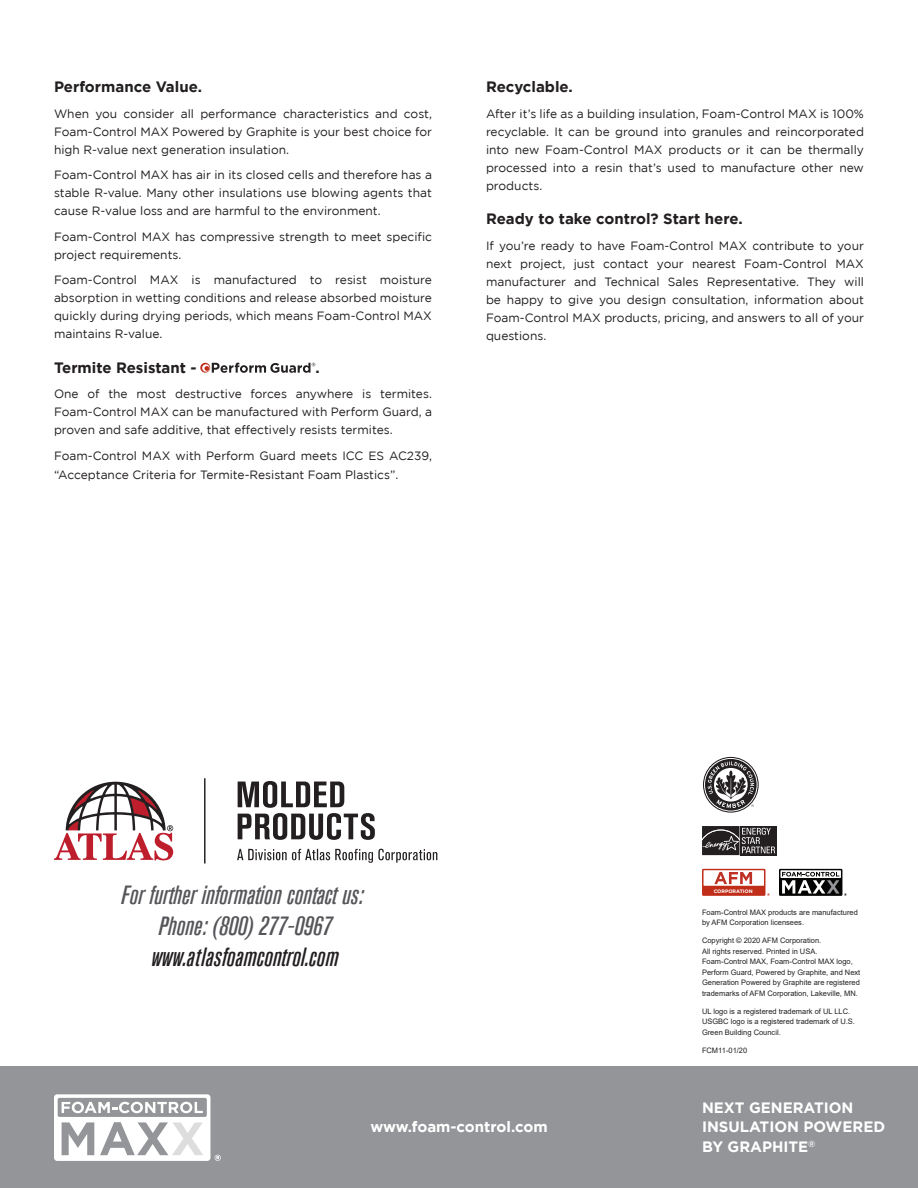
<style>
.page{position:relative;width:918px;height:1188px;background:#fff}
.page>*{position:absolute;margin:0;border:0;box-sizing:border-box;transform-origin:0 0}
.t1{font:italic 500 condensed 26.25px/30.6px "Akzidenz Grotesk BE";color:#56565a;text-align:center}
.Body_Text_Heading{font:700 15px "Gotham";color:#231f20}
.Control__Not_Comprom{font:700 15px/19.5px "Gotham";color:#fff}
.Body_Subhead{font:700 15px "Gotham";color:#fff}
.Body_Text_Justified{font:700 15px "Gotham";color:#231f20}
.Body_Text_Justified-2{font:12px/18px "Gotham";color:#231f20;text-align:justify}
.Legal_Jargin_on_Back{font:7.5px/10.5px "Arial";color:#231f20}
.t2{font:700 4.95px "Gotham";color:#fff}
.s1{color:#231f20}
</style>
<div class="page">
<div style="left:0;top:1066px;width:918px;height:122px;background:#939598"></div>
<svg style="left:54px;top:1094px;width:167px;height:67px"></svg>
<svg style="left:702px;top:826px;width:75px;height:30px;background:#4b4748"></svg>
<svg style="left:703px;top:757px;width:56px;height:56px"></svg>
<div style="left:779px;top:869px;width:63px;height:27px;background:#040503"></div>
<svg style="left:780px;top:870px;width:61px;height:8px"></svg>
<svg style="left:782px;top:872px;width:65px;height:24px"></svg>
<div style="left:702px;top:869px;width:63px;height:27px;background:#c02d19"></div>
<div style="left:704px;top:870px;width:60px;height:16px;background:#fff"></div>
<svg style="left:714px;top:872px;width:38px;height:12px"></svg>
<svg style="left:200px;top:363px;width:10px;height:10px"></svg>
<svg style="left:204px;top:363px;width:111px;height:10px"></svg>
<hr style="left:204px;top:778px;width:2px;height:86px;background:#231f20">
<svg style="left:238px;top:781px;width:137px;height:59px"></svg>
<svg style="left:237px;top:849px;width:200px;height:14px"></svg>
<svg style="left:54px;top:782px;width:119px;height:78px"></svg>
<p class="Body_Text_Heading" style="left:54px;top:78px;width:150px">Performance Value.</p>
<p class="Body_Text_Justified-2" style="left:54px;top:104px;width:379px">When you consider all performance characteristics and cost, Foam‑Control MAX Powered by Graphite is your best choice for high R-value next generation insulation.</p>
<p class="Body_Text_Justified-2" style="left:54px;top:166px;width:379px">Foam-Control MAX has air in its closed cells and therefore has a stable R-value. Many other insulations use blowing agents that cause R-value loss and are harmful to the environment.</p>
<p class="Body_Text_Justified-2" style="left:54px;top:227px;width:380px">Foam-Control MAX has compressive strength to meet specific project requirements.</p>
<p class="Body_Text_Justified-2" style="left:54px;top:271px;width:380px">Foam-Control MAX is manufactured to resist moisture absorption in wetting conditions and release absorbed moisture quickly during drying periods, which means Foam‑Control MAX maintains R-value.</p>
<p class="Body_Text_Heading" style="left:54px;top:359px;width:144px">Termite Resistant -</p>
<p class="Body_Text_Heading" style="left:315px;top:359px;width:6px">.</p>
<p class="Body_Text_Justified-2" style="left:54px;top:385px;width:380px">One of the most destructive forces anywhere is termites.<br>Foam‑Control MAX can be manufactured with Perform Guard, a proven and safe additive, that effectively resists termites.</p>
<p class="Body_Text_Justified-2" style="left:54px;top:446px;width:380px;line-height:19.5px">Foam-Control MAX with Perform Guard meets ICC ES AC239, “Acceptance Criteria for Termite-Resistant Foam Plastics”.</p>
<p class="Body_Text_Justified" style="left:486px;top:78px;width:88px">Recyclable.</p>
<p class="Body_Text_Justified-2" style="left:486px;top:104px;width:380px">After it’s life as a building insulation, Foam-Control MAX is 100% recyclable. It can be ground into granules and reincorporated into new Foam-Control MAX products or it can be thermally processed into a resin that’s used to manufacture other new products.</p>
<p class="Body_Text_Heading" style="left:486px;top:210px;width:258px">Ready to take control? Start here.</p>
<p class="Body_Text_Justified-2" style="left:486px;top:236px;width:380px">If you’re ready to have Foam-Control MAX contribute to your next project, just contact your nearest Foam-Control MAX manufacturer and Technical Sales Representative. They will be happy to give you design consultation, information about Foam-Control MAX products, pricing, and answers to all of your questions.</p>
<p class="t1" style="left:121px;top:880px;width:244px">For further information contact us:<br>Phone: (800) 277-0967 <span class="s1">www.atlasfoamcontrol.com</span></p>
<p class="t2" style="left:714px;top:888px;width:41px">CORPORATION</p>
<p class="Legal_Jargin_on_Back" style="left:702px;top:907px;width:157px">Foam-Control MAX products are manufactured by AFM Corporation licensees.</p>
<p class="Legal_Jargin_on_Back" style="left:702px;top:935px;width:160px">Copyright © 2020 AFM Corporation.<br>All rights reserved. Printed in USA.<br>Foam-Control MAX, Foam-Control MAX logo, Perform Guard, Powered by Graphite, and Next Generation Powered by Graphite are registered trademarks of AFM Corporation, Lakeville, MN.</p>
<p class="Legal_Jargin_on_Back" style="left:702px;top:1006px;width:154px">UL logo is a registered trademark of UL LLC.<br>USGBC logo is a registered trademark of U.S.<br>Green Building Council.</p>
<p class="Legal_Jargin_on_Back" style="left:702px;top:1045px;width:47px">FCM11-01/20</p>
<p class="Body_Subhead" style="left:370px;top:1118px;width:179px">www.foam-control.com</p>
<p class="Control__Not_Comprom" style="left:702px;top:1097px;width:185px">NEXT GENERATION<br>INSULATION POWERED<br>BY GRAPHITE<sup>®</sup></p>
</div>
